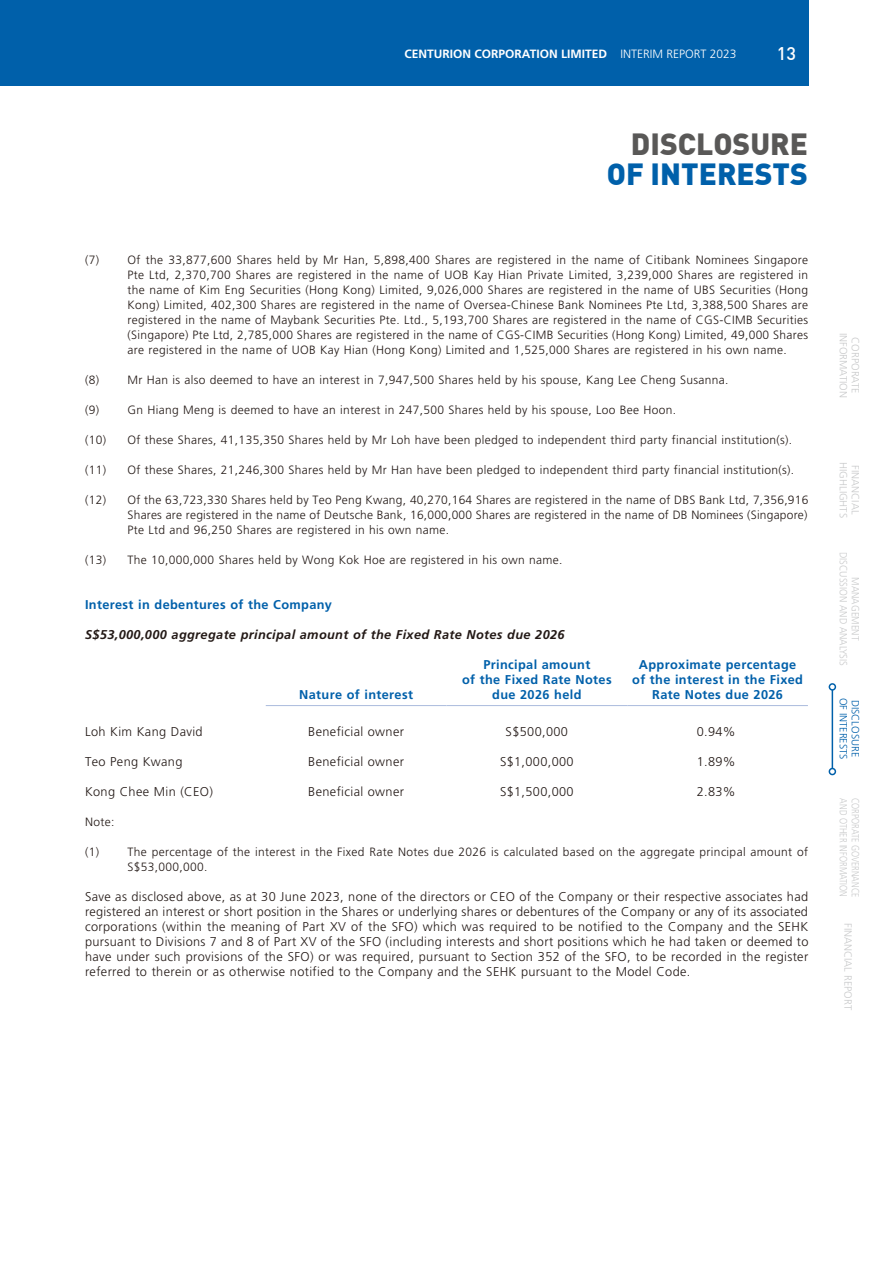
<style>
.page{position:relative;width:893px;height:1263px;background:#fff}
.page>*{position:absolute;margin:0;border:0;box-sizing:border-box;transform-origin:0 0}
.t1{font:30px "DIN Black";color:#0060aa}
.t2{font:30px "DIN Black";color:#595857}
.t3{font:18px "DIN Medium";color:#fff}
.t4{font:300 12.75px/15px "Frutiger LT Std";letter-spacing:.03em;color:#231916;text-align:justify}
.t5{font:700 12.75px/15px "Frutiger LT Std";letter-spacing:.03em;color:#0060aa;text-align:center}
.t6{font:italic 700 12.75px "Frutiger LT Std";letter-spacing:.03em;color:#231916}
.t7{font:300 12px/15px "Frutiger LT Std";letter-spacing:.03em;color:#231916;text-align:justify}
.t8{font:700 12px "Frutiger LT Std";color:#fff}
.t9{font:300 10.5px/12px "Frutiger LT Std";color:#c9cacb;text-align:center}
.t10{font:300 10.5px "Frutiger LT Std";color:#c9cacb;scale:.8 1}
.t11{font:300 10.5px/12px "Frutiger LT Std";color:#c9cacb;text-align:center;scale:.9 1}
.t12{font:300 10.5px "Frutiger LT Std";color:#0060aa}
.s1{font-weight:300}
</style>
<div class="page">
<hr style="left:266px;top:705px;width:180px;height:1px;background:#abd">
<hr style="left:446px;top:705px;width:181px;height:1px;background:#abd">
<hr style="left:627px;top:705px;width:181px;height:1px;background:#abd">
<hr style="left:832px;top:690px;width:1px;height:78px;background:#0060aa">
<div style="left:829px;top:683px;width:7px;height:8px;border:2px solid #0060aa;border-radius:50%"></div>
<div style="left:829px;top:768px;width:7px;height:7px;border:2px solid #0060aa;border-radius:50%"></div>
<div style="left:0;top:0;width:809px;height:85px;background:#0060aa"></div>
<p class="t8" style="left:405px;top:46px;width:333px">CENTURION CORPORATION LIMITED <span class="s1">INTERIM REPORT 2023</span></p>
<h2 class="t3" style="left:777px;top:42px;width:21px">13</h2>
<h1 class="t2" style="left:631px;top:124px;width:179px">DISCLOSURE</h1>
<h1 class="t1" style="left:607px;top:154px;width:203px">OF INTERESTS</h1>
<p class="t7" style="left:128px;top:253px;width:682px;text-indent:-43px">(7) Of the 33,877,600 Shares held by Mr Han, 5,898,400 Shares are registered in the name of Citibank Nominees Singapore Pte Ltd, 2,370,700 Shares are registered in the name of UOB Kay Hian Private Limited, 3,239,000 Shares are registered in the name of Kim Eng Securities (Hong Kong) Limited, 9,026,000 Shares are registered in the name of UBS Securities (Hong Kong) Limited, 402,300 Shares are registered in the name of Oversea-Chinese Bank Nominees Pte Ltd, 3,388,500 Shares are registered in the name of Maybank Securities Pte. Ltd., 5,193,700 Shares are registered in the name of CGS-CIMB Securities (Singapore) Pte Ltd, 2,785,000 Shares are registered in the name of CGS-CIMB Securities (Hong Kong) Limited, 49,000 Shares are registered in the name of UOB Kay Hian (Hong Kong) Limited and 1,525,000 Shares are registered in his own name.</p>
<p class="t7" style="left:85px;top:373px;width:645px">(8) Mr Han is also deemed to have an interest in 7,947,500 Shares held by his spouse, Kang Lee Cheng Susanna.</p>
<p class="t7" style="left:85px;top:403px;width:592px">(9) Gn Hiang Meng is deemed to have an interest in 247,500 Shares held by his spouse, Loo Bee Hoon.</p>
<p class="t7" style="left:85px;top:433px;width:709px">(10) Of these Shares, 41,135,350 Shares held by Mr Loh have been pledged to independent third party financial institution(s).</p>
<p class="t7" style="left:85px;top:463px;width:711px">(11) Of these Shares, 21,246,300 Shares held by Mr Han have been pledged to independent third party financial institution(s).</p>
<p class="t7" style="left:128px;top:493px;width:682px;text-indent:-43px">(12) Of the 63,723,330 Shares held by Teo Peng Kwang, 40,270,164 Shares are registered in the name of DBS Bank Ltd, 7,356,916<br>Shares are registered in the name of Deutsche Bank, 16,000,000 Shares are registered in the name of DB Nominees (Singapore)<br>Pte Ltd and 96,250 Shares are registered in his own name.</p>
<p class="t7" style="left:85px;top:553px;width:479px">(13) The 10,000,000 Shares held by Wong Kok Hoe are registered in his own name.</p>
<p class="t5" style="left:85px;top:597px;width:249px">Interest in debentures of the Company</p>
<p class="t6" style="left:85px;top:627px;width:481px">S$53,000,000 aggregate principal amount of the Fixed Rate Notes due 2026</p>
<p class="t5" style="left:299px;top:687px;width:115px">Nature of interest</p>
<p class="t5" style="left:462px;top:657px;width:151px">Principal amount<br>of the Fixed Rate Notes due 2026 held</p>
<p class="t5" style="left:632px;top:657px;width:172px">Approximate percentage of the interest in the Fixed<br>Rate Notes due 2026</p>
<p class="t4" style="left:85px;top:724px;width:119px">Loh Kim Kang David</p>
<p class="t4" style="left:308px;top:724px;width:97px">Beneficial owner</p>
<p class="t4" style="left:506px;top:724px;width:64px">S$500,000</p>
<p class="t4" style="left:697px;top:724px;width:40px">0.94%</p>
<p class="t4" style="left:85px;top:754px;width:99px">Teo Peng Kwang</p>
<p class="t4" style="left:308px;top:754px;width:97px">Beneficial owner</p>
<p class="t4" style="left:500px;top:754px;width:75px">S$1,000,000</p>
<p class="t4" style="left:697px;top:754px;width:40px">1.89%</p>
<p class="t4" style="left:85px;top:784px;width:129px">Kong Chee Min (CEO)</p>
<p class="t4" style="left:308px;top:784px;width:97px">Beneficial owner</p>
<p class="t4" style="left:500px;top:784px;width:75px">S$1,500,000</p>
<p class="t4" style="left:697px;top:784px;width:40px">2.83%</p>
<p class="t7" style="left:85px;top:814px;width:31px">Note:</p>
<p class="t7" style="left:128px;top:844px;width:682px;text-indent:-43px">(1) The percentage of the interest in the Fixed Rate Notes due 2026 is calculated based on the aggregate principal amount of<br>S$53,000,000.</p>
<p class="t4" style="left:85px;top:889px;width:725px">Save as disclosed above, as at 30 June 2023, none of the directors or CEO of the Company or their respective associates had registered an interest or short position in the Shares or underlying shares or debentures of the Company or any of its associated corporations (within the meaning of Part XV of the SFO) which was required to be notified to the Company and the SEHK pursuant to Divisions 7 and 8 of Part XV of the SFO (including interests and short positions which he had taken or deemed to have under such provisions of the SFO) or was required, pursuant to Section 352 of the SFO, to be recorded in the register referred to therein or as otherwise notified to the Company and the SEHK pursuant to the Model Code.</p>
<p class="t9" style="left:861px;top:333px;width:67px;rotate:90deg">CORPORATE<br>INFORMATION</p>
<p class="t9" style="left:849px;top:462px;width:57px;rotate:90deg">HIGHLIGHTS</p>
<p class="t9" style="left:861px;top:465px;width:51px;rotate:90deg">FINANCIAL</p>
<p class="t11" style="left:861px;top:552px;width:128px;rotate:90deg">MANAGEMENT<br>DISCUSSION AND ANALYSIS</p>
<p class="t12" style="left:849px;top:697px;width:63px;rotate:90deg">OF INTERESTS</p>
<p class="t12" style="left:861px;top:700px;width:59px;rotate:90deg">DISCLOSURE</p>
<p class="t10" style="left:849px;top:798px;width:124px;rotate:90deg">AND OTHER INFORMATION</p>
<p class="t10" style="left:861px;top:798px;width:126px;rotate:90deg">CORPORATE GOVERNANCE</p>
<p class="t9" style="left:854px;top:923px;width:88px;rotate:90deg">FINANCIAL REPORT</p>
</div>
